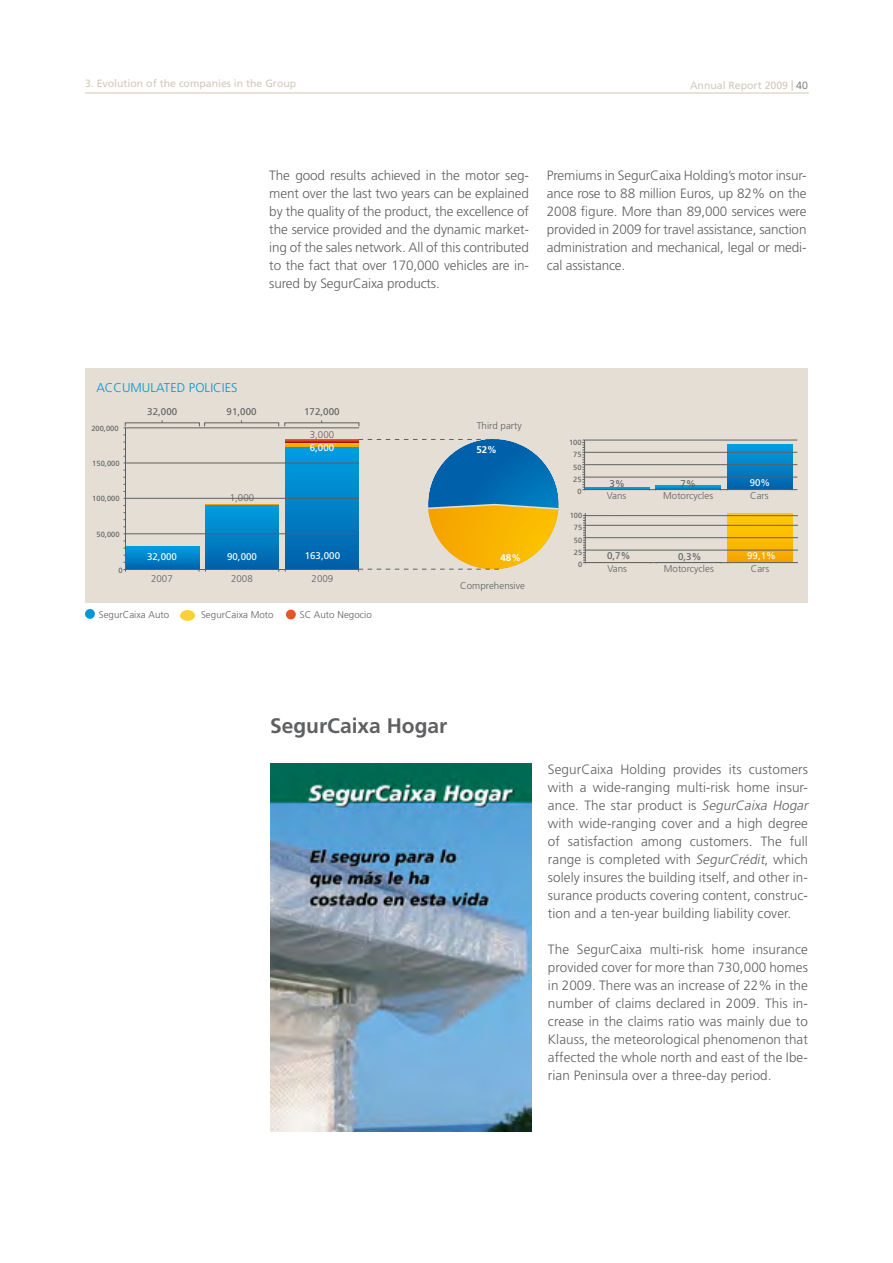
<style>
.page{position:relative;width:893px;height:1263px;background:#fff}
.page>*{position:absolute;margin:0;border:0;box-sizing:border-box;transform-origin:0 0}
.TITULO_AZUL{font:700 21px "Frutiger LT Std";color:#5f6062}
.CUERPO_DE_TEXTO{font:300 13.5px/18px "Frutiger LT Std";letter-spacing:.005em;color:#5f6062;text-align:justify}
.t1{font:300 12.75px "Frutiger LT Std";letter-spacing:.005em;color:#0098d4}
.t2{font:10.5px "Frutiger LT Std";color:#d1c8ba}
.t3{font:300 9.75px "Frutiger LT Std";letter-spacing:.005em;color:#5f6062}
.t4{font:9.75px "Frutiger LT Std";letter-spacing:.005em;color:#fff}
.t5{font:9.75px "Frutiger LT Std";letter-spacing:.005em;color:#5f6062}
.t6{font:700 9.75px "Frutiger LT Std";color:#fff}
.t7{font:7.5px "Frutiger LT Std";letter-spacing:.005em;color:#5f6062}
.s1{font-weight:700}
.s2{font-weight:300;color:#5f6062}
.s3{font-style:italic}
</style>
<div class="page">
<hr style="left:85px;top:92px;width:724px;height:2px;background:#d1c8ba">
<img style="left:270px;top:763px;width:261px;height:368px">
<div style="left:85px;top:368px;width:723px;height:234px;background:#e4ded4"></div>
<svg style="left:126px;top:546px;width:73px;height:23px;background:#0082c7"></svg>
<div style="left:205px;top:505px;width:74px;height:64px;background:linear-gradient(to bottom,#009fe2,#0062ac)"></div>
<div style="left:285px;top:447px;width:74px;height:122px;background:linear-gradient(to bottom,#009fe1,#0061aa)"></div>
<hr style="left:125px;top:428px;width:1px;height:144px;background:#5f6062">
<hr style="left:124px;top:569px;width:235px;height:1px;background:#5f6062">
<hr style="left:124px;top:533px;width:235px;height:1px;background:#5f6062">
<hr style="left:124px;top:498px;width:235px;height:1px;background:#5f6062">
<hr style="left:124px;top:463px;width:235px;height:1px;background:#5f6062">
<hr style="left:124px;top:428px;width:235px;height:1px;background:#5f6062">
<hr style="left:205px;top:504px;width:74px;height:1px;background:#f49e00">
<svg style="left:285px;top:442px;width:73px;height:5px"></svg>
<svg style="left:285px;top:439px;width:73px;height:3px"></svg>
<div style="left:85px;top:609px;width:10px;height:10px;background:#0098d4;border-radius:50%"></div>
<div style="left:180px;top:610px;width:15px;height:11px;background:#fdd133;border-radius:50%"></div>
<div style="left:286px;top:609px;width:10px;height:10px;background:#e85425;border-radius:50%"></div>
<svg style="left:358px;top:439px;width:200px;height:133px"></svg>
<svg style="left:728px;top:514px;width:65px;height:48px;background:#f6b703"></svg>
<hr style="left:585px;top:513px;width:1px;height:50px;background:#5f6062">
<hr style="left:583px;top:562px;width:215px;height:1px;background:#5f6062">
<hr style="left:583px;top:550px;width:215px;height:1px;background:#5f6062">
<hr style="left:583px;top:537px;width:215px;height:1px;background:#5f6062">
<hr style="left:583px;top:525px;width:215px;height:1px;background:#5f6062">
<svg style="left:583px;top:516px;width:2px;height:45px"></svg>
<hr style="left:583px;top:515px;width:215px;height:1px;background:#5f6062">
<hr style="left:584px;top:488px;width:65px;height:2px;background:#0096d9">
<svg style="left:655px;top:486px;width:66px;height:3px"></svg>
<svg style="left:727px;top:445px;width:65px;height:44px;background:#017fc4"></svg>
<hr style="left:584px;top:440px;width:1px;height:50px;background:#5f6062">
<hr style="left:582px;top:489px;width:215px;height:1px;background:#5f6062">
<hr style="left:582px;top:477px;width:215px;height:1px;background:#5f6062">
<hr style="left:582px;top:464px;width:215px;height:1px;background:#5f6062">
<hr style="left:582px;top:452px;width:215px;height:1px;background:#5f6062">
<svg style="left:582px;top:442px;width:2px;height:46px"></svg>
<hr style="left:582px;top:440px;width:215px;height:1px;background:#5f6062">
<p class="t2" style="left:85px;top:77px;width:213px">3. Evolution of the companies in the Group</p>
<p class="t2" style="left:690px;top:80px;width:119px">Annual Report 2009 <span class="s1">|</span> <span class="s2">40</span></p>
<p class="CUERPO_DE_TEXTO" style="left:269px;top:167px;width:261px">The good results achieved in the motor seg&shy;ment over the last two years can be explained by the quality of the product, the excellence of the service provided and the dynamic market&shy;ing of the sales network. All of this contributed to the fact that over 170,000 vehicles are in&shy;sured by SegurCaixa products.</p>
<p class="CUERPO_DE_TEXTO" style="left:547px;top:167px;width:261px">Premiums in SegurCaixa Holding’s motor insur&shy;ance rose to 88 million Euros, up 82% on the 2008 figure. More than 89,000 services were provided in 2009 for travel assistance, sanction administration and mechanical, legal or medi&shy;cal assistance.</p>
<p class="t1" style="left:96px;top:380px;width:143px">ACCU MULATED POLICIES</p>
<p class="t7" style="left:91px;top:424px;width:29px">200,000</p>
<p class="t7" style="left:92px;top:459px;width:29px">150,000</p>
<p class="t7" style="left:92px;top:494px;width:29px">100,000</p>
<p class="t7" style="left:97px;top:530px;width:25px">50,000</p>
<p class="t7" style="left:119px;top:566px;width:6px">0</p>
<p class="t5" style="left:147px;top:406px;width:32px">32,000</p>
<p class="t5" style="left:227px;top:405px;width:32px">91,000</p>
<p class="t5" style="left:304px;top:406px;width:37px">172,000</p>
<p class="t3" style="left:310px;top:429px;width:26px">3,000</p>
<p class="t3" style="left:230px;top:492px;width:26px">1,000</p>
<p class="t4" style="left:310px;top:442px;width:26px">6,000</p>
<p class="t4" style="left:147px;top:551px;width:32px">32,000</p>
<p class="t4" style="left:227px;top:551px;width:32px">90,000</p>
<p class="t4" style="left:305px;top:550px;width:37px">163,000</p>
<p class="t3" style="left:151px;top:573px;width:23px">2007</p>
<p class="t3" style="left:231px;top:573px;width:23px">2008</p>
<p class="t3" style="left:312px;top:573px;width:23px">2009</p>
<p class="t3" style="left:99px;top:609px;width:72px">SegurCaixa Auto</p>
<p class="t3" style="left:201px;top:609px;width:74px">SegurCaixa Moto</p>
<p class="t3" style="left:300px;top:609px;width:74px">SC Auto Negocio</p>
<p class="t3" style="left:477px;top:420px;width:47px">Third party</p>
<p class="t6" style="left:476px;top:444px;width:22px">52%</p>
<p class="t6" style="left:500px;top:552px;width:22px">48%</p>
<p class="t3" style="left:460px;top:580px;width:66px">Comprehensive</p>
<p class="t7" style="left:569px;top:438px;width:14px">100</p>
<p class="t7" style="left:573px;top:450px;width:10px">75</p>
<p class="t7" style="left:573px;top:462px;width:10px">50</p>
<p class="t7" style="left:573px;top:475px;width:10px">25</p>
<p class="t7" style="left:577px;top:487px;width:6px">0</p>
<p class="t7" style="left:570px;top:511px;width:14px">100</p>
<p class="t7" style="left:574px;top:523px;width:10px">75</p>
<p class="t7" style="left:574px;top:535px;width:10px">50</p>
<p class="t7" style="left:574px;top:548px;width:10px">25</p>
<p class="t7" style="left:578px;top:560px;width:6px">0</p>
<p class="t5" style="left:610px;top:478px;width:17px">3%</p>
<p class="t5" style="left:681px;top:478px;width:17px">7%</p>
<p class="t4" style="left:750px;top:477px;width:22px">90%</p>
<p class="t3" style="left:607px;top:490px;width:21px">Vans</p>
<p class="t3" style="left:663px;top:490px;width:52px">Motorcycles</p>
<p class="t3" style="left:750px;top:490px;width:20px">Cars</p>
<p class="t5" style="left:607px;top:550px;width:25px">0,7%</p>
<p class="t5" style="left:678px;top:551px;width:25px">0,3%</p>
<p class="t4" style="left:747px;top:550px;width:30px">99,1%</p>
<p class="t3" style="left:607px;top:563px;width:21px">Vans</p>
<p class="t3" style="left:664px;top:563px;width:52px">Motorcycles</p>
<p class="t3" style="left:751px;top:563px;width:20px">Cars</p>
<p class="TITULO_AZUL" style="left:270px;top:713px;width:179px">SegurCaixa Hogar</p>
<p class="CUERPO_DE_TEXTO" style="left:548px;top:761px;width:264px;text-align:left">SegurCaixa Holding provides its customers with a wide-ranging multi-risk home insur&shy;ance. The star product is <span class="s3">SegurCaixa Hogar </span>with wide-ranging cover and a high degree of satisfaction among customers. The full range is completed with <span class="s3">SegurCrédit</span>, which solely insures the building itself, and other in&shy;surance products covering content, construc&shy;tion and a ten-year building liability cover.</p>
<p class="CUERPO_DE_TEXTO" style="left:548px;top:941px;width:261px">The SegurCaixa multi-risk home insurance provided cover for more than 730,000 homes in 2009. There was an increase of 22% in the number of claims declared in 2009. This in&shy;crease in the claims ratio was mainly due to Klauss, the meteorological phenomenon that affected the whole north and east of the Ibe&shy;rian Peninsula over a three-day period.</p>
</div>
